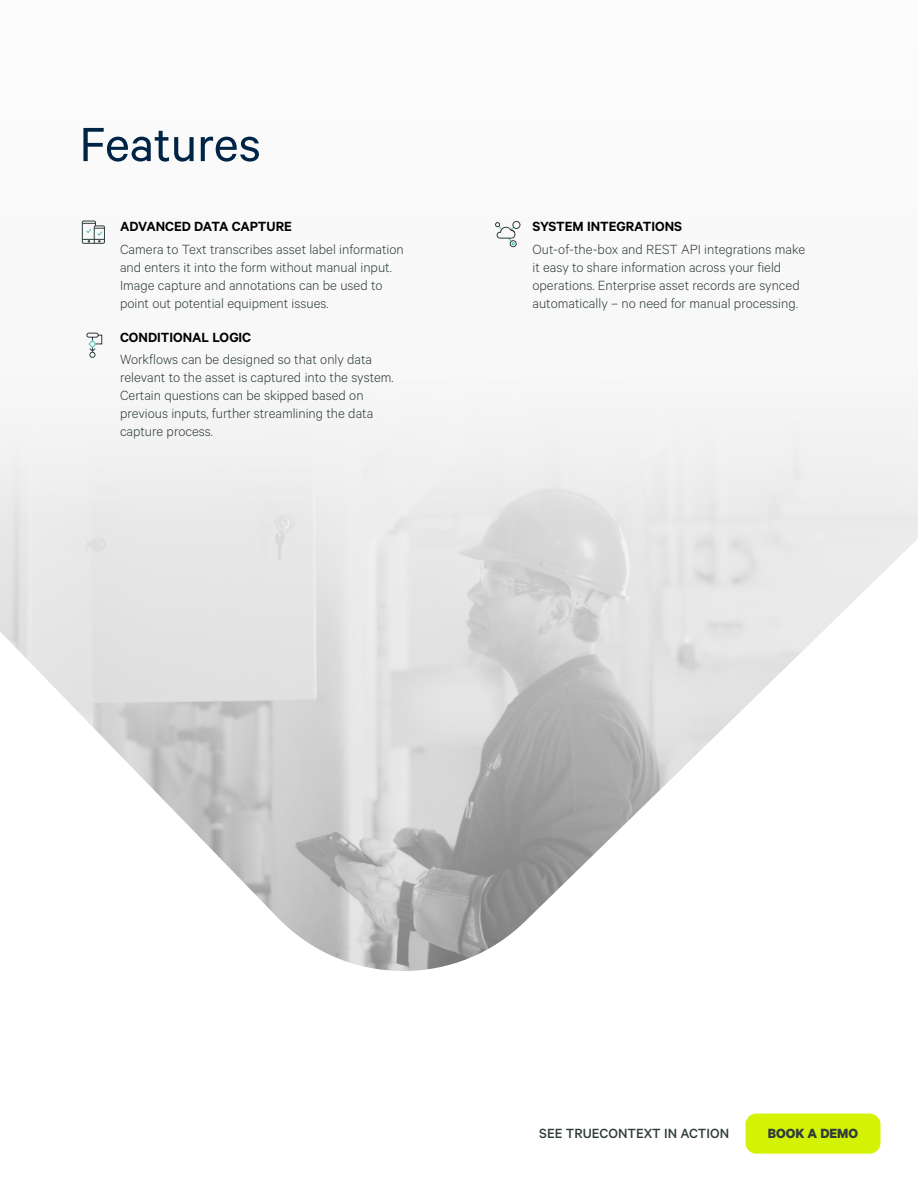
<style>
.page{position:relative;width:918px;height:1188px;background:#fff}
.page>*{position:absolute;margin:0;border:0;box-sizing:border-box;transform-origin:0 0}
.Heading_2{font:54px "Calibre";color:#002446}
.Outcomes_text{font:300 15px/18px "Calibre";color:#2f3c3b}
.Outcomes_title{font:600 15px "Calibre";color:#000}
.Outcomes_text-2{font:500 15px "Calibre";color:#2f3c3b}
.Outcomes_text-3{font:700 15px "Calibre";color:#2f3c3b}
</style>
<div class="page">
<img style="left:0;top:402px;width:918px;height:569px">
<div style="left:745px;top:1114px;width:135px;height:40px;background:#d4f203;border-radius:11px"></div>
<div style="left:512px;top:221px;width:8px;height:8px;border:1px solid #2f3d3c;border-radius:50%"></div>
<div style="left:510px;top:240px;width:7px;height:7px;border:1px solid #2f3d3c;border-radius:50%"></div>
<svg style="left:495px;top:222px;width:21px;height:23px"></svg>
<svg style="left:82px;top:220px;width:23px;height:24px"></svg>
<div style="left:86px;top:333px;width:13px;height:5px;border:1px solid #2f3d3c;border-radius:2px"></div>
<svg style="left:88px;top:334px;width:15px;height:24px"></svg>
<p class="Heading_2" style="left:80px;top:113px;width:183px">Features</p>
<p class="Outcomes_title" style="left:120px;top:218px;width:173px">ADVANCED DATA CAPTURE</p>
<p class="Outcomes_text" style="left:120px;top:239px;width:285px">Camera to Text transcribes asset label information and enters it into the form without manual input.<br>Image capture and annotations can be used to point out potential equipment issues.</p>
<p class="Outcomes_title" style="left:120px;top:328px;width:133px">CONDITIONAL LOGIC</p>
<p class="Outcomes_text" style="left:120px;top:350px;width:275px">Workflows can be designed so that only data relevant to the asset is captured into the system.<br>Certain questions can be skipped based on previous inputs, further streamlining the data capture process.</p>
<p class="Outcomes_title" style="left:533px;top:218px;width:151px">SYSTEM INTEGRATIONS</p>
<p class="Outcomes_text" style="left:533px;top:239px;width:274px">Out-of-the-box and REST API integrations make it easy to share information across your field operations. Enterprise asset records are synced automatically – no need for manual processing.</p>
<p class="Outcomes_text-2" style="left:539px;top:1124px;width:191px">SEE TRUECONTEXT IN ACTION</p>
<p class="Outcomes_text-3" style="left:768px;top:1124px;width:92px">BOOK A DEMO</p>
</div>
